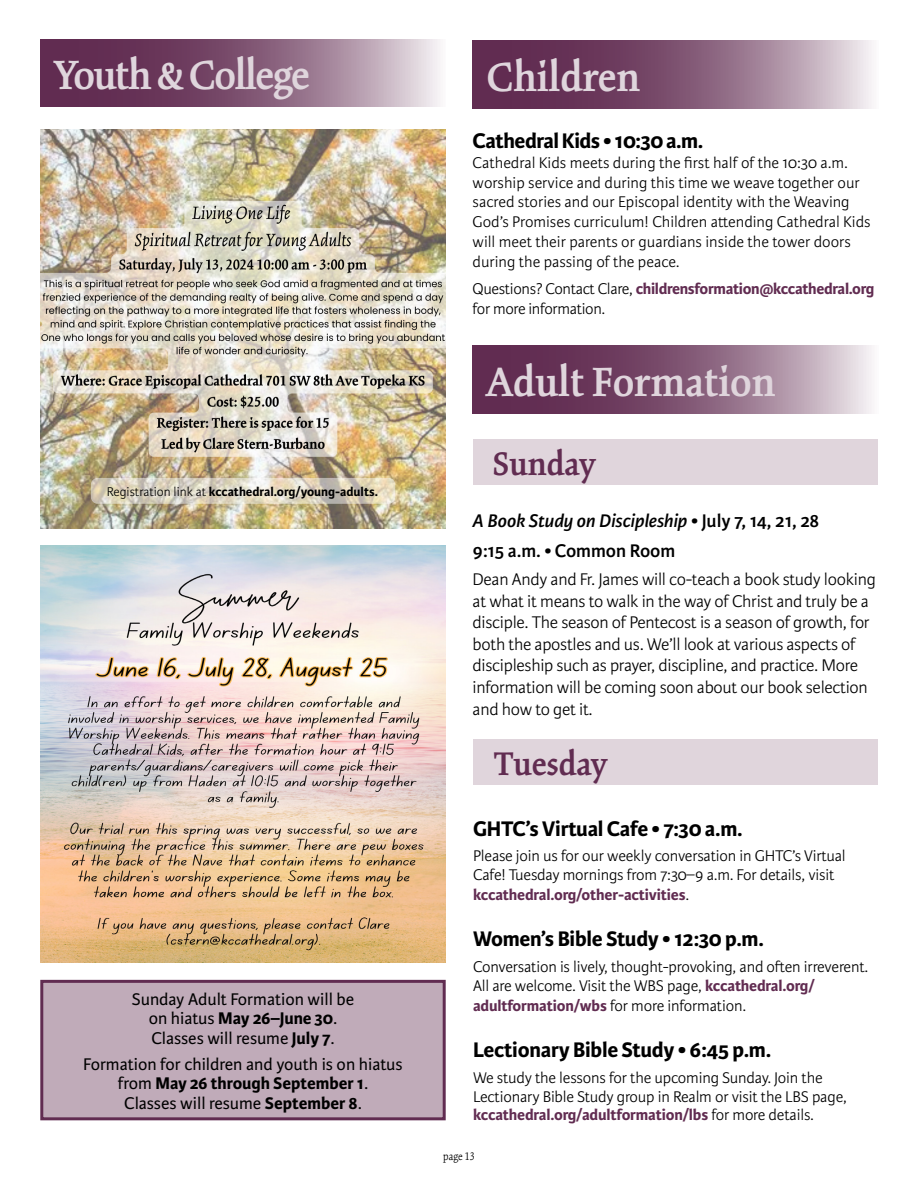
<style>
.page{position:relative;width:918px;height:1188px;background:#fff}
.page>*{position:absolute;margin:0;border:0;box-sizing:border-box;transform-origin:0 0}
.t1{font:600 45px "Kinesis Pro 3";letter-spacing:-.005em;color:#dfd5dc}
.t2{font:600 45px "Kinesis Pro 3";letter-spacing:-.03em;color:#dfd5dc}
.t3{font:600 36px "Kinesis Pro 3";color:#612c51}
.t4{font:700 22.5px "Karmina Sans";letter-spacing:-.01em;color:#000}
.t5{font:600 19.5px/30.2px "Karmina Sans";color:#000}
.t6{font:300 18px/21.6px "Karmina Sans";letter-spacing:-.015em;color:#000}
.t7{font:18px/19.5px "Karmina Sans";color:#000;text-align:center}
.t8{font:300 16.5px/19.8px "Karmina Sans";letter-spacing:-.01em;color:#000}
.t9{font:700 13.5px "Karmina Sans";color:#000}
.t10{font:300 12px "Kinesis Pro 3";color:#000}
.s1{font-weight:700;color:#612c51}
.s2{font-weight:300}
.s3{font-weight:700}
.s4{font-style:italic}
</style>
<div class="page">
<svg style="left:40px;top:39px;width:400px;height:68px"></svg>
<svg style="left:473px;top:41px;width:399px;height:67px"></svg>
<svg style="left:473px;top:346px;width:399px;height:67px"></svg>
<div style="left:474px;top:739px;width:404px;height:45px;background:#e0d5dc"></div>
<div style="left:473px;top:439px;width:404px;height:46px;background:#e0d5dc"></div>
<img style="left:40px;top:130px;width:406px;height:399px">
<svg style="left:91px;top:478px;width:304px;height:26px"></svg>
<img style="left:40px;top:546px;width:406px;height:417px">
<div style="left:42px;top:981px;width:402px;height:138px;background:#c0abb9"></div>
<div style="left:40px;top:980px;width:406px;height:140px;border:3px solid #612c51"></div>
<h1 class="t2" style="left:54px;top:49px;width:258px">Youth &amp; College</h1>
<h1 class="t1" style="left:486px;top:51px;width:156px">Children</h1>
<h3 class="t4" style="left:473px;top:128px;width:232px">Cathedral Kids • 10:30 a.m.</h3>
<p class="t8" style="left:473px;top:153px;width:400px">Cathedral Kids meets during the first half of the 10:30 a.m. worship service and during this time we weave together our sacred stories and our Episcopal identity with the Weaving God’s Promises curriculum! Children attending Cathedral Kids will meet their parents or guardians inside the tower doors during the passing of the peace.</p>
<p class="t8" style="left:473px;top:279px;width:403px">Questions? Contact Clare, <span class="s1">childrensformation@kccathedral.org </span>for more information.</p>
<p class="t9" style="left:107px;top:484px;width:273px"><span class="s2">Registration link at</span> kccathedral.org/young-adults.</p>
<p class="t7" style="left:132px;top:989px;width:224px">Sunday Adult Formation will be on hiatus <span class="s3">May 26–June 30</span>.<br>Classes will resume <span class="s3">July 7</span>.</p>
<p class="t7" style="left:83px;top:1055px;width:321px">Formation for children and youth is on hiatus from <span class="s3">May 26 through September 1</span>.<br>Classes will resume <span class="s3">September 8</span>.</p>
<h1 class="t1" style="left:486px;top:356px;width:291px">Adult Formation</h1>
<h2 class="t3" style="left:493px;top:443px;width:104px">Sunday</h2>
<p class="t5" style="left:473px;top:505px;width:348px"><span class="s4">A Book Study on Discipleship</span> • July 7, 14, 21, 28<br>9:15 a.m. • Common Room</p>
<p class="t6" style="left:473px;top:569px;width:405px">Dean Andy and Fr. James will co-teach a book study looking at what it means to walk in the way of Christ and truly be a disciple. The season of Pentecost is a season of growth, for both the apostles and us. We’ll look at various aspects of discipleship such as prayer, discipline, and practice. More information will be coming soon about our book selection and how to get it.</p>
<h2 class="t3" style="left:494px;top:742px;width:115px">Tuesday</h2>
<h3 class="t4" style="left:473px;top:815px;width:271px">GHTC’s Virtual Cafe • 7:30 a.m.</h3>
<p class="t8" style="left:473px;top:847px;width:374px;line-height:19.2px">Please join us for our weekly conversation in GHTC’s Virtual<br>Cafe! Tuesday mornings from 7:30–9 a.m. For details, visit <span class="s1">kccathedral.org/other-activities</span>.</p>
<h3 class="t4" style="left:473px;top:926px;width:292px">Women’s Bible Study • 12:30 p.m.</h3>
<p class="t8" style="left:473px;top:957px;width:397px;line-height:19.2px">Conversation is lively, thought-provoking, and often irreverent.<br>All are welcome. Visit the WBS page, <span class="s1">kccathedral.org/ adultformation/wbs</span> for more information.</p>
<h3 class="t4" style="left:473px;top:1037px;width:300px">Lectionary Bible Study • 6:45 p.m.</h3>
<p class="t8" style="left:473px;top:1069px;width:375px;line-height:18.8px">We study the lessons for the upcoming Sunday. Join the<br>Lectionary Bible Study group in Realm or visit the LBS page, <span class="s1">kccathedral.org/adultformation/lbs</span> for more details.</p>
<p class="t10" style="left:443px;top:1149px;width:33px">page 13</p>
</div>
